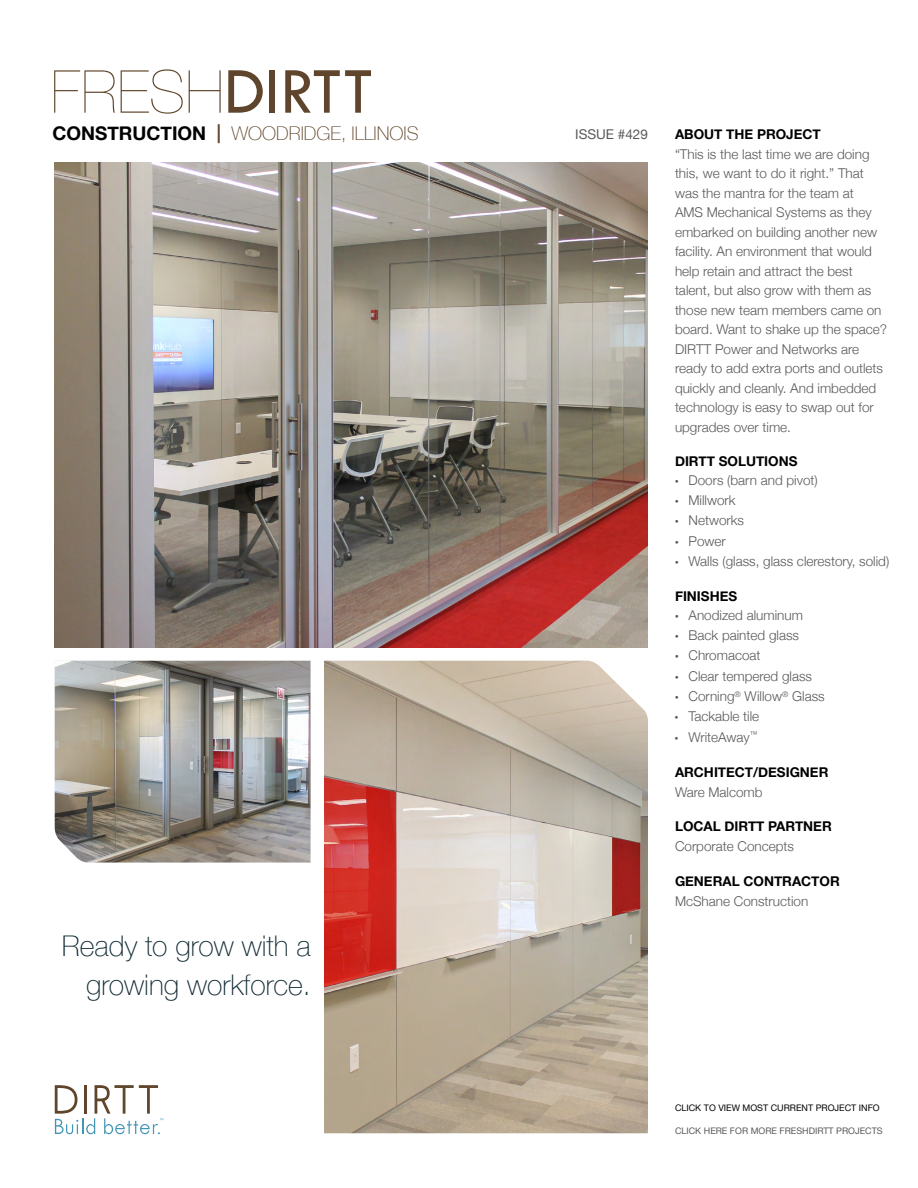
<style>
.page{position:relative;width:918px;height:1188px;background:#fff}
.page>*{position:absolute;margin:0;border:0;box-sizing:border-box;transform-origin:0 0}
.t1{font:200 59.25px "Helvetica Neue";color:#5f452b}
.t2{font:100 28.5px/39px "Helvetica Neue";color:#132d35;text-align:right}
.t3{font:100 18.9px "Helvetica Neue";color:#5f452b}
.t4{font:300 13.5px/19.5px "Helvetica Neue";color:#58595b}
.t5{font:700 13.5px "Helvetica Neue";color:#000}
.t6{font:13.5px "Helvetica Neue";color:#58595b}
.t7{font:9px "Helvetica Neue";color:#58595b}
.t8{font:9px "Helvetica Neue";color:#000}
.s1{font-family:"Tw Cen MT Std";font-weight:500;font-size:68.25px}
.s2{font-weight:700;color:#000}
.s3{font-weight:500}
.s4{font-weight:900;font-stretch:condensed}
</style>
<div class="page">
<svg style="left:55px;top:1085px;width:108px;height:49px"></svg>
<img style="left:55px;top:661px;width:255px;height:201px">
<img style="left:324px;top:661px;width:324px;height:472px">
<img style="left:54px;top:162px;width:594px;height:486px">
<h1 class="t1" style="left:51px;top:46px;width:324px">FRESH<span class="s1">DIRTT</span></h1>
<h3 class="t3" style="left:52px;top:119px;width:368px"><span class="s2">CONSTRUCTION</span> <span class="s3">|</span> WOODRIDGE, ILLINOIS</h3>
<p class="t5" style="left:675px;top:124px;width:147px">ABOUT THE PROJECT</p>
<p class="t4" style="left:675px;top:143px;width:214px">“This is the last time we are doing this, we want to do it right.” That was the mantra for the team at<br>AMS Mechanical Systems as they embarked on building another new facility. An environment that would help retain and attract the best talent, but also grow with them as those new team members came on board. Want to shake up the space?<br>DIRTT Power and Networks are ready to add extra ports and outlets quickly and cleanly. And imbedded technology is easy to swap out for upgrades over time.</p>
<p class="t4" style="left:675px;top:451px;width:144px;line-height:18.8px"><span class="s2">DIRTT SOLUTIONS<br></span><span class="s4">·</span> Doors (barn and pivot)</p>
<p class="t4" style="left:675px;top:489px;width:216px;line-height:20.2px"><span class="s4">·</span> Millwork<br><span class="s4">·</span> Networks<br><span class="s4">·</span> Power<br><span class="s4">·</span> Walls (glass, glass clerestory, solid)</p>
<p class="t4" style="left:675px;top:586px;width:130px;line-height:18.8px"><span class="s2">FINISHES<br></span><span class="s4">·</span> Anodized aluminum</p>
<p class="t4" style="left:675px;top:624px;width:151px;line-height:20.2px"><span class="s4">·</span> Back painted glass<br><span class="s4">·</span> Chromacoat<br><span class="s4">·</span> Clear tempered glass<br><span class="s4">·</span> Corning<sup>®</sup> Willow<sup>®</sup> Glass <span class="s4">·</span> Tackable tile<br><span class="s4">·</span> WriteAway<sup>™</sup></p>
<p class="t5" style="left:675px;top:761px;width:155px">ARCHITECT/DESIGNER</p>
<p class="t4" style="left:675px;top:781px;width:89px">Ware Malcomb</p>
<p class="t5" style="left:675px;top:815px;width:158px">LOCAL DIRTT PARTNER</p>
<p class="t4" style="left:675px;top:835px;width:121px">Corporate Concepts</p>
<p class="t5" style="left:675px;top:870px;width:166px">GENERAL CONTRACTOR</p>
<p class="t4" style="left:675px;top:890px;width:135px">McShane Construction</p>
<h2 class="t2" style="left:62px;top:925px;width:251px">Ready to grow with a growing workforce.</h2>
<p class="t6" style="left:575px;top:124px;width:74px">ISSUE #429</p>
<p class="t8" style="left:675px;top:1101px;width:206px">CLICK TO VIEW MOST CURRENT PROJECT INFO</p>
<p class="t7" style="left:675px;top:1124px;width:209px">CLICK HERE FOR MORE FRESHDIRTT PROJECTS</p>
</div>
